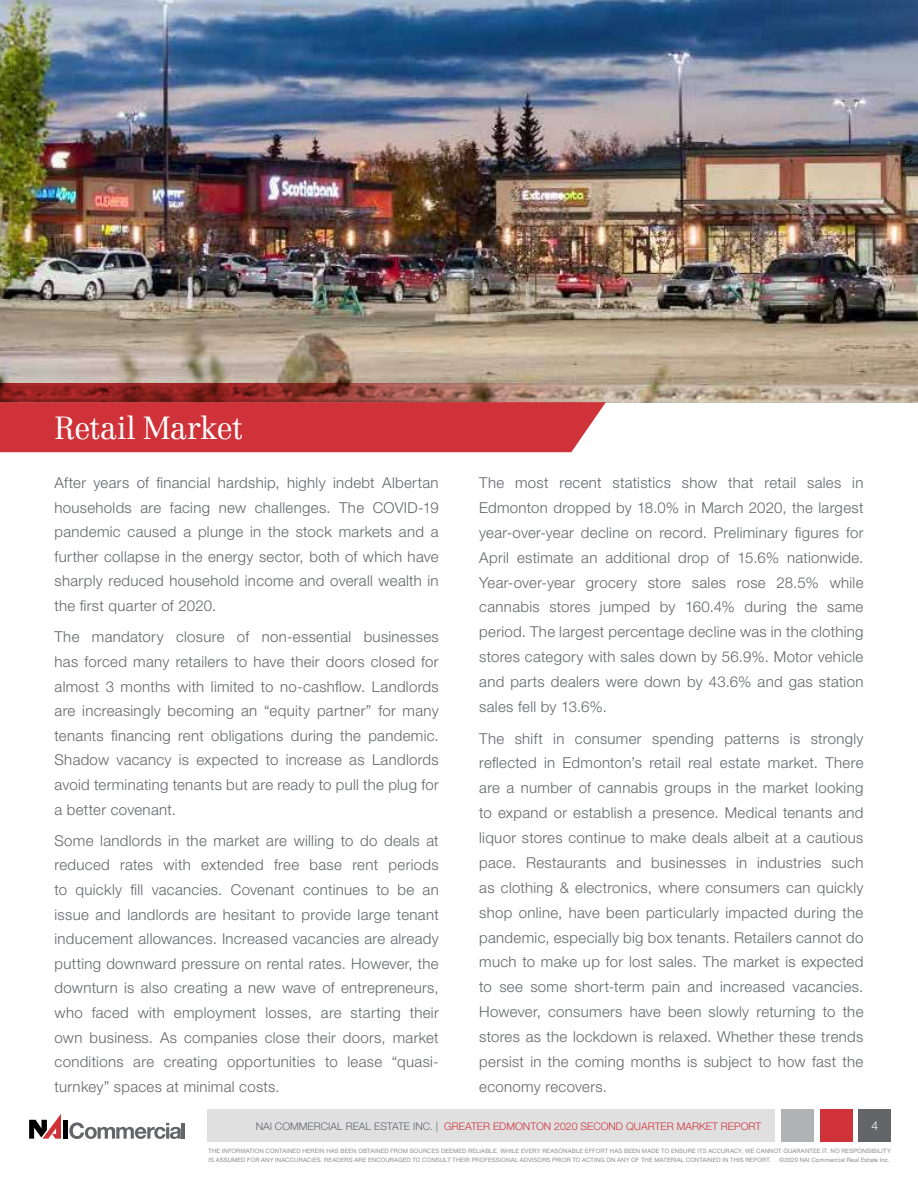
<style>
.page{position:relative;width:918px;height:1188px;background:#fff}
.page>*{position:absolute;margin:0;border:0;box-sizing:border-box;transform-origin:0 0}
.t1{font:300 31.5px "Centennial LT Std";letter-spacing:-.03em;color:#fff}
.t2{font:300 15px/24.9px "Helvetica Neue LT Std";letter-spacing:.02em;color:#636569;text-align:justify}
.t3{font:300 12px "Helvetica Neue LT Std";color:#fff}
.t4{font:300 10.5px "Helvetica Neue LT Std";color:#cf3339}
.t5{font:6px/9px "Helvetica Neue LT Std";letter-spacing:.02em;color:#8a8b8f}
.s1{color:#636569}
</style>
<div class="page">
<div style="left:207px;top:1110px;width:568px;height:32px;background:#e0e0e1"></div>
<div style="left:781px;top:1110px;width:33px;height:32px;background:#b1b2b4"></div>
<div style="left:820px;top:1110px;width:32px;height:32px;background:#cf3339"></div>
<div style="left:859px;top:1110px;width:32px;height:32px;background:#636569"></div>
<div style="left:63px;top:1120px;width:5px;height:19px;background:#000"></div>
<svg style="left:29px;top:1114px;width:32px;height:25px"></svg>
<svg style="left:69px;top:1122px;width:112px;height:17px"></svg>
<hr style="left:182px;top:1123px;width:3px;height:16px;background:#636569">
<img style="left:0;top:0;width:918px;height:383px">
<div style="left:0;top:402px;width:606px;height:50px;background:#cf3339"></div>
<img style="left:0;top:383px;width:918px;height:19px">
<p class="t1" style="left:54px;top:409px;width:190px">Retail Market</p>
<p class="t2" style="left:55px;top:470px;width:386px">After years of financial hardship, highly indebt Albertan households are facing new challenges. The COVID-19 pandemic caused a plunge in the stock markets and a further collapse in the energy sector, both of which have sharply reduced household income and overall wealth in the first quarter of 2020.</p>
<p class="t2" style="left:55px;top:624px;width:386px">The mandatory closure of non-essential businesses has forced many retailers to have their doors closed for almost 3 months with limited to no-cashflow. Landlords are increasingly becoming an “equity partner” for many tenants financing rent obligations during the pandemic.<br>Shadow vacancy is expected to increase as Landlords avoid terminating tenants but are ready to pull the plug for a better covenant.</p>
<p class="t2" style="left:55px;top:828px;width:386px">Some landlords in the market are willing to do deals at reduced rates with extended free base rent periods to quickly fill vacancies. Covenant continues to be an issue and landlords are hesitant to provide large tenant inducement allowances. Increased vacancies are already putting downward pressure on rental rates. However, the downturn is also creating a new wave of entrepreneurs, who faced with employment losses, are starting their own business. As companies close their doors, market conditions are creating opportunities to lease “quasi&shy;turnkey” spaces at minimal costs.</p>
<p class="t2" style="left:479px;top:470px;width:386px">The most recent statistics show that retail sales in Edmonton dropped by 18.0% in March 2020, the largest year-over-year decline on record. Preliminary figures for April estimate an additional drop of 15.6% nationwide.<br>Year-over-year grocery store sales rose 28.5% while cannabis stores jumped by 160.4% during the same period. The largest percentage decline was in the clothing stores category with sales down by 56.9%. Motor vehicle and parts dealers were down by 43.6% and gas station sales fell by 13.6%.</p>
<p class="t2" style="left:479px;top:725px;width:386px">The shift in consumer spending patterns is strongly reflected in Edmonton’s retail real estate market. There are a number of cannabis groups in the market looking to expand or establish a presence. Medical tenants and liquor stores continue to make deals albeit at a cautious pace. Restaurants and businesses in industries such as clothing &amp; electronics, where consumers can quickly shop online, have been particularly impacted during the pandemic, especially big box tenants. Retailers cannot do much to make up for lost sales. The market is expected to see some short-term pain and increased vacancies.<br>However, consumers have been slowly returning to the stores as the lockdown is relaxed. Whether these trends persist in the coming months is subject to how fast the economy recovers.</p>
<p class="t4" style="left:256px;top:1119px;width:507px"><span class="s1">NAI COMMERCIAL REAL ESTATE INC. |</span> GREATER EDMONTON 2020 SECOND QUARTER MARKET REPORT</p>
<p class="t3" style="left:871px;top:1119px;width:8px">4</p>
<p class="t5" style="left:208px;top:1147px;width:684px">THE INFORMATION CONTAINED HEREIN HAS BEEN OBTAINED FROM SOURCES DEEMED RELIABLE. WHILE EVERY REASONABLE EFFORT HAS BEEN MADE TO ENSURE ITS ACCURACY, WE CANNOT GUARANTEE IT. NO RESPONSIBILITY<br>IS ASSUMED FOR ANY INACCURACIES. READERS ARE ENCOURAGED TO CONSULT THEIR PROFESSIONAL ADVISORS PRIOR TO ACTING ON ANY OF THE MATERIAL CONTAINED IN THIS REPORT.</p>
<p class="t5" style="left:779px;top:1156px;width:112px">©2020 NAI Commercial Real Estate Inc.</p>
</div>
